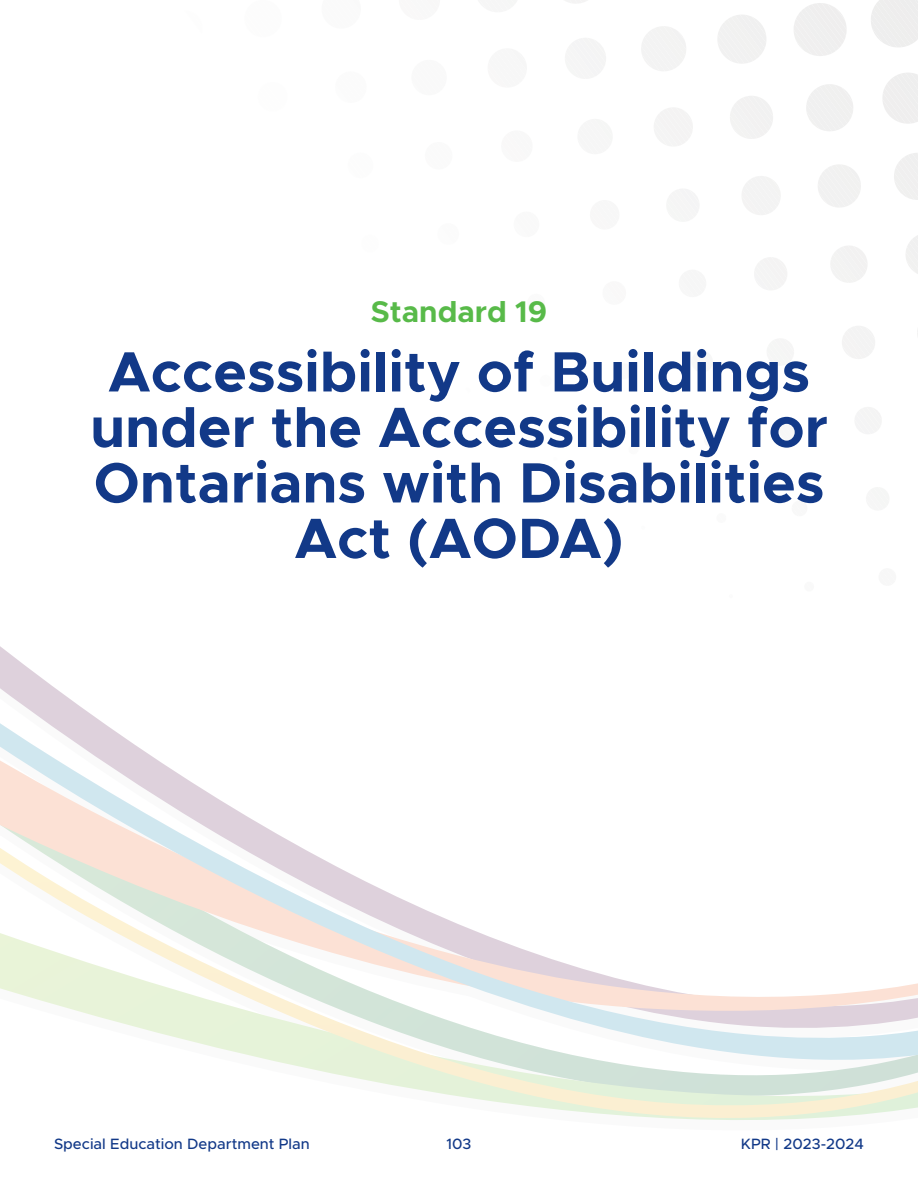
<style>
.page{position:relative;width:918px;height:1188px;background:#fff}
.page>*{position:absolute;margin:0;border:0;box-sizing:border-box;transform-origin:0 0}
.Section-Header-blue{font:700 57px/55.5px "Metropolis";color:#123988;text-align:center}
.Section-header-green{font:700 30px "Metropolis";color:#58ba49}
.t1{font:500 15px "Metropolis";color:#123988}
</style>
<div class="page">
<svg style="left:298px;top:1066px;width:620px;height:54px"></svg>
<svg style="left:0;top:646px;width:918px;height:420px"></svg>
<svg style="left:572px;top:38px;width:34px;height:38px"></svg>
<svg style="left:565px;top:0;width:22px;height:3px"></svg>
<svg style="left:679px;top:189px;width:20px;height:24px"></svg>
<svg style="left:654px;top:108px;width:39px;height:38px"></svg>
<svg style="left:641px;top:26px;width:45px;height:45px"></svg>
<svg style="left:755px;top:257px;width:32px;height:33px"></svg>
<svg style="left:742px;top:176px;width:39px;height:39px"></svg>
<svg style="left:730px;top:96px;width:43px;height:43px"></svg>
<svg style="left:718px;top:15px;width:48px;height:49px"></svg>
<svg style="left:855px;top:407px;width:26px;height:27px"></svg>
<svg style="left:842px;top:326px;width:33px;height:33px"></svg>
<svg style="left:831px;top:246px;width:36px;height:37px"></svg>
<svg style="left:818px;top:165px;width:43px;height:42px"></svg>
<svg style="left:806px;top:84px;width:47px;height:47px"></svg>
<svg style="left:794px;top:3px;width:53px;height:53px"></svg>
<svg style="left:906px;top:235px;width:12px;height:39px"></svg>
<svg style="left:894px;top:153px;width:24px;height:47px"></svg>
<svg style="left:883px;top:73px;width:35px;height:51px"></svg>
<svg style="left:871px;top:0;width:47px;height:47px"></svg>
<p class="Section-header-green" style="left:371px;top:293px;width:178px">Standard 19</p>
<p class="Section-Header-blue" style="left:90px;top:344px;width:739px">Accessibility of Buildings under the Accessibility for<br>Ontarians with Disabilities<br>Act (AODA)</p>
<p class="t1" style="left:54px;top:1134px;width:257px">Special Education Department Plan</p>
<p class="t1" style="left:447px;top:1134px;width:26px">103</p>
<p class="t1" style="left:741px;top:1134px;width:125px">KPR | 2023-2024</p>
</div>
